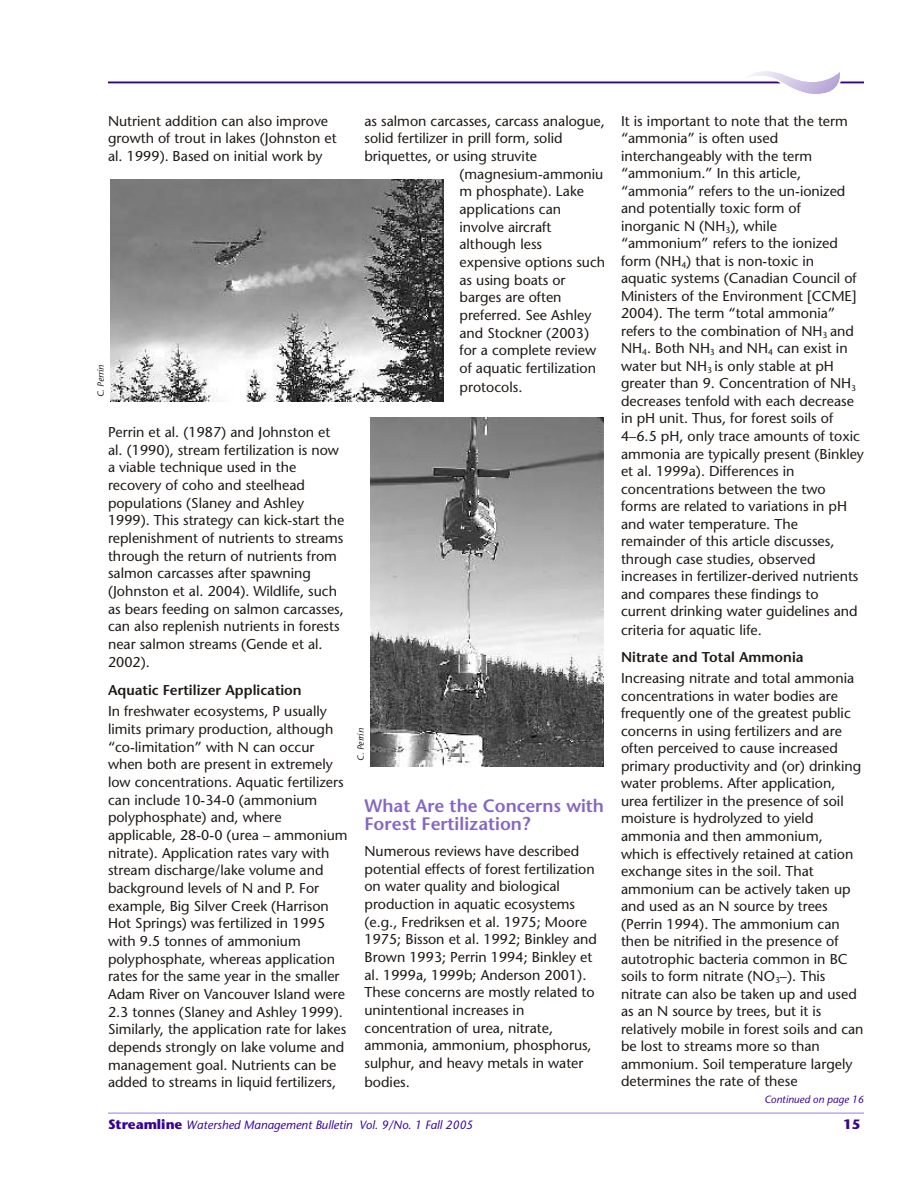
<style>
.page{position:relative;width:918px;height:1188px;background:#fff}
.page>*{position:absolute;margin:0;border:0;box-sizing:border-box;transform-origin:0 0}
.t1{font:600 18px/18.5px "Stone Sans";color:#8766c2}
.t2{font:14.25px/17.5px "Stone Sans";color:#1f1a17}
.t3{font:600 14.25px "Stone Sans";letter-spacing:.005em;color:#1f1a17}
.t4{font:700 13.5px "Stone Sans";color:#380096}
.t5{font:italic 12px "Stone Sans";color:#380096}
.t6{font:italic 10.5px "Stone Sans";color:#380096}
.t7{font:italic 9px "Stone Sans";color:#1f1a17}
.s1{font-weight:700;font-style:normal;font-size:13.5px}
</style>
<div class="page">
<hr style="left:108px;top:1113px;width:756px;height:1px;background:#9c80cc">
<svg style="left:108px;top:71px;width:756px;height:23px"></svg>
<img style="left:110px;top:180px;width:333px;height:222px">
<img style="left:371px;top:418px;width:232px;height:348px">
<p class="t2" style="left:108px;top:113px;width:230px">Nutrient addition can also improve growth of trout in lakes (Johnston et al. 1999). Based on initial work by</p>
<p class="t7" style="left:97px;top:397px;width:34px;rotate:-90deg">C ni rreP.</p>
<p class="t2" style="left:364px;top:113px;width:242px">as salmon carcasses, carcass analogue,</p>
<p class="t2" style="left:364px;top:131px;width:200px">solid fertilizer in prill form, solid</p>
<p class="t2" style="left:364px;top:149px;width:174px">briquettes, or using struvite</p>
<p class="t2" style="left:460px;top:166px;width:145px">(magnesium-ammoniu</p>
<p class="t2" style="left:460px;top:184px;width:126px">m phosphate). Lake</p>
<p class="t2" style="left:460px;top:202px;width:103px">applications can</p>
<p class="t2" style="left:460px;top:219px;width:93px">involve aircraft</p>
<p class="t2" style="left:460px;top:237px;width:84px">although less</p>
<p class="t2" style="left:460px;top:255px;width:147px">expensive options such</p>
<p class="t2" style="left:460px;top:272px;width:108px">as using boats or</p>
<p class="t2" style="left:460px;top:290px;width:104px">barges are often</p>
<p class="t2" style="left:460px;top:308px;width:133px">preferred. See Ashley</p>
<p class="t2" style="left:460px;top:325px;width:131px">and Stockner (2003)</p>
<p class="t2" style="left:460px;top:343px;width:138px">for a complete review</p>
<p class="t2" style="left:460px;top:361px;width:138px">of aquatic fertilization</p>
<p class="t2" style="left:460px;top:380px;width:64px">protocols.</p>
<p class="t2" style="left:108px;top:425px;width:238px">Perrin et al. (1987) and Johnston et al. (1990), stream fertilization is now a viable technique used in the recovery of coho and steelhead populations (Slaney and Ashley 1999). This strategy can kick-start the replenishment of nutrients to streams through the return of nutrients from salmon carcasses after spawning (Johnston et al. 2004). Wildlife, such as bears feeding on salmon carcasses, can also replenish nutrients in forests near salmon streams (Gende et al.<br>2002).</p>
<p class="t3" style="left:108px;top:684px;width:195px">Aquatic Fertilizer Application</p>
<p class="t2" style="left:108px;top:704px;width:241px">In freshwater ecosystems, P usually limits primary production, although “co-limitation” with N can occur when both are present in extremely low concentrations. Aquatic fertilizers can include 10-34-0 (ammonium polyphosphate) and, where applicable, 28-0-0 (urea – ammonium nitrate). Application rates vary with stream discharge/lake volume and background levels of N and P. For example, Big Silver Creek (Harrison Hot Springs) was fertilized in 1995 with 9.5 tonnes of ammonium polyphosphate, whereas application rates for the same year in the smaller Adam River on Vancouver Island were 2.3 tonnes (Slaney and Ashley 1999).<br>Similarly, the application rate for lakes depends strongly on lake volume and management goal. Nutrients can be added to streams in liquid fertilizers,</p>
<p class="t7" style="left:357px;top:761px;width:34px;rotate:-90deg">C ni rreP.</p>
<p class="t1" style="left:364px;top:798px;width:241px">What Are the Concerns with<br>Forest Fertilization?</p>
<p class="t2" style="left:364px;top:844px;width:234px">Numerous reviews have described potential effects of forest fertilization on water quality and biological production in aquatic ecosystems (e.g., Fredriksen et al. 1975; Moore 1975; Bisson et al. 1992; Binkley and Brown 1993; Perrin 1994; Binkley et al. 1999a, 1999b; Anderson 2001).<br>These concerns are mostly related to unintentional increases in concentration of urea, nitrate, ammonia, ammonium, phosphorus, sulphur, and heavy metals in water</p>
<p class="t2" style="left:364px;top:1075px;width:47px">bodies.</p>
<p class="t2" style="left:621px;top:113px;width:245px">It is important to note that the term “ammonia” is often used interchangeably with the term “ammonium.” In this article, “ammonia” refers to the un-ionized and potentially toxic form of<br>inorganic N (NH<sub>3</sub>), while “ammonium” refers to the ionized form (NH<sub>4</sub>) that is non-toxic in<br>aquatic systems (Canadian Council of Ministers of the Environment [CCME] 2004). The term “total ammonia” refers to the combination of NH<sub>3</sub> and NH<sub>4</sub>. Both NH<sub>3</sub> and NH<sub>4</sub> can exist in water but NH<sub>3</sub> is only stable at pH greater than 9. Concentration of NH<sub>3 </sub>decreases tenfold with each decrease in pH unit. Thus, for forest soils of 4–6.5 pH, only trace amounts of toxic ammonia are typically present (Binkley et al. 1999a). Differences in concentrations between the two forms are related to variations in pH and water temperature. The remainder of this article discusses, through case studies, observed increases in fertilizer-derived nutrients and compares these findings to current drinking water guidelines and</p>
<p class="t2" style="left:621px;top:623px;width:142px">criteria for aquatic life.</p>
<p class="t3" style="left:621px;top:651px;width:184px">Nitrate and Total Ammonia</p>
<p class="t2" style="left:621px;top:671px;width:244px">Increasing nitrate and total ammonia concentrations in water bodies are frequently one of the greatest public concerns in using fertilizers and are often perceived to cause increased primary productivity and (or) drinking water problems. After application, urea fertilizer in the presence of soil moisture is hydrolyzed to yield ammonia and then ammonium, which is effectively retained at cation exchange sites in the soil. That ammonium can be actively taken up and used as an N source by trees (Perrin 1994). The ammonium can then be nitrified in the presence of autotrophic bacteria common in BC soils to form nitrate (NO<sub>3</sub>–). This nitrate can also be taken up and used as an N source by trees, but it is relatively mobile in forest soils and can be lost to streams more so than ammonium. Soil temperature largely determines the rate of these</p>
<p class="t6" style="left:765px;top:1095px;width:101px">Continued on page 16</p>
<p class="t5" style="left:108px;top:1120px;width:366px"><span class="s1">Streamline</span> Watershed Management Bulletin Vol. 9/No. 1 Fall 2005</p>
<p class="t4" style="left:843px;top:1119px;width:18px">15</p>
</div>
